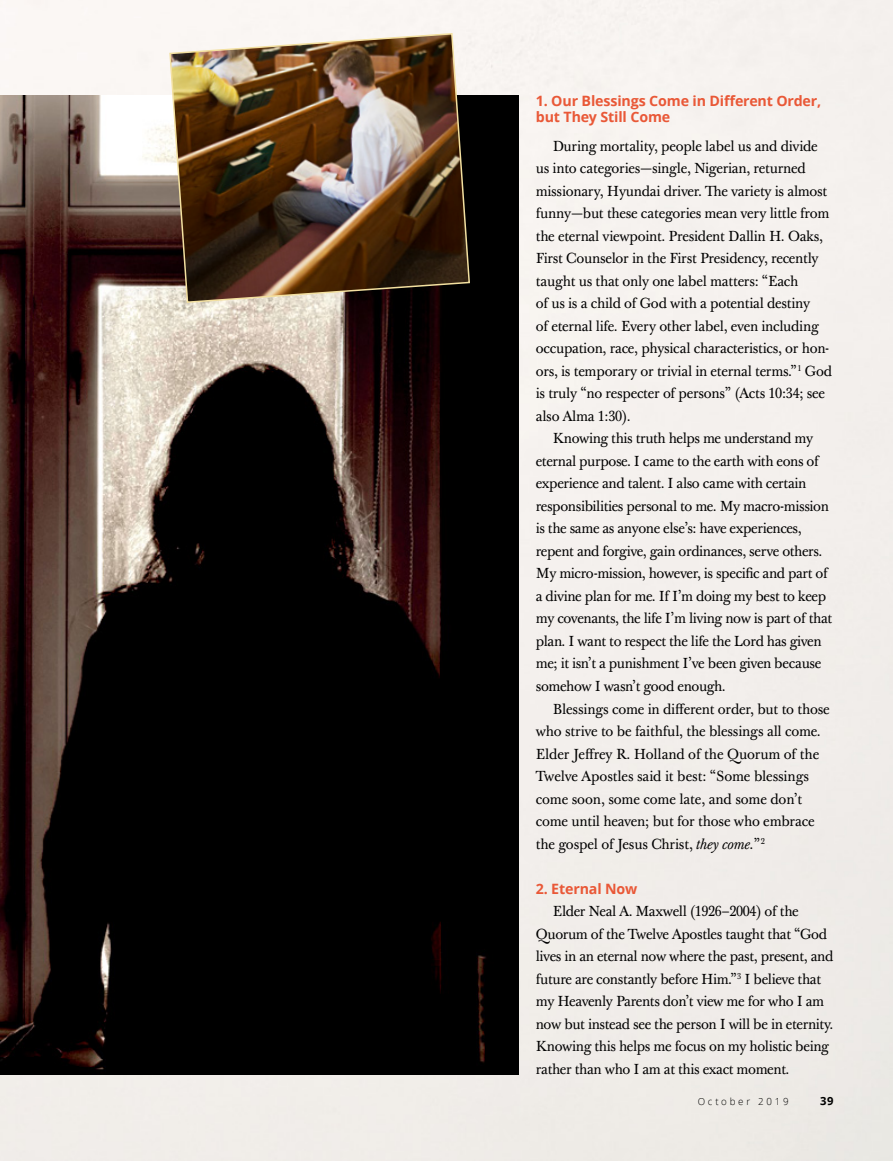
<style>
.page{position:relative;width:893px;height:1161px;background:#f3efec}
.page>*{position:absolute;margin:0;border:0;box-sizing:border-box;transform-origin:0 0}
.ARTCL_para{font:14.25px/22.5px "Mc Kaylds Lat";letter-spacing:-.025em;color:#000;scale:.95 1}
.TOPIC-1_title{font:700 14.25px/16.5px "Zoramlds Lat";letter-spacing:-.01em;color:#e95837}
.Folio_R{font:700 11.25px "Zoramlds Lat";color:#000}
.Folio_R-2{font:300 9.75px "Zoramlds Lat";letter-spacing:.28em;color:#000}
.s1{font-style:italic}
</style>
<div class="page">
<img style="left:0;top:96px;width:519px;height:978px">
<img style="left:168px;top:32px;width:303px;height:272px">
<p class="TOPIC-1_title" style="left:536px;top:93px;width:287px">1. Our Blessings Come in Different Order, but They Still Come</p>
<p class="ARTCL_para" style="left:536px;top:135px;width:314px;text-indent:17px">During mortality, people label us and divide us into categories—single, Nigerian, returned missionary, Hyundai driver. The variety is almost funny—but these categories mean very little from the eternal viewpoint. President Dallin H. Oaks, First Counselor in the First Presidency, recently taught us that only one label matters: “Each<br>of us is a child of God with a potential destiny<br>of eternal life. Every other label, even including occupation, race, physical characteristics, or hon&shy;ors, is temporary or trivial in eternal terms.” <sup>1</sup> God is truly “no respecter of persons” (Acts 10:34; see also Alma 1:30).</p>
<p class="ARTCL_para" style="left:536px;top:427px;width:314px;text-indent:17px">Knowing this truth helps me understand my eternal purpose. I came to the earth with eons of experience and talent. I also came with certain responsibilities personal to me. My macro-mission is the same as anyone else’s: have experiences, repent and forgive, gain ordinances, serve others.<br>My micro-mission, however, is specific and part of a divine plan for me. If I’m doing my best to keep my covenants, the life I’m living now is part of that plan. I want to respect the life the Lord has given me; it isn’t a punishment I’ve been given because somehow I wasn’t good enough.</p>
<p class="ARTCL_para" style="left:536px;top:697px;width:311px;text-indent:17px">Blessings come in different order, but to those who strive to be faithful, the blessings all come.<br>Elder Jeffrey R. Holland of the Quorum of the Twelve Apostles said it best: “Some blessings come soon, some come late, and some don’t come until heaven; but for those who embrace the gospel of Jesus Christ, <span class="s1">they come.</span>” <sup>2</sup></p>
<p class="TOPIC-1_title" style="left:536px;top:880px;width:103px">2. Eternal Now</p>
<p class="ARTCL_para" style="left:536px;top:900px;width:315px;text-indent:17px">Elder Neal A. Maxwell (1926–2004) of the Quorum of the Twelve Apostles taught that “God lives in an eternal now where the past, present, and future are constantly before Him.” <sup>3</sup> I believe that my Heavenly Parents don’t view me for who I am now but instead see the person I will be in eternity.<br>Knowing this helps me focus on my holistic being rather than who I am at this exact moment.</p>
<p class="Folio_R-2" style="left:698px;top:1094px;width:92px">October 2019</p>
<p class="Folio_R" style="left:820px;top:1092px;width:15px">39</p>
</div>
